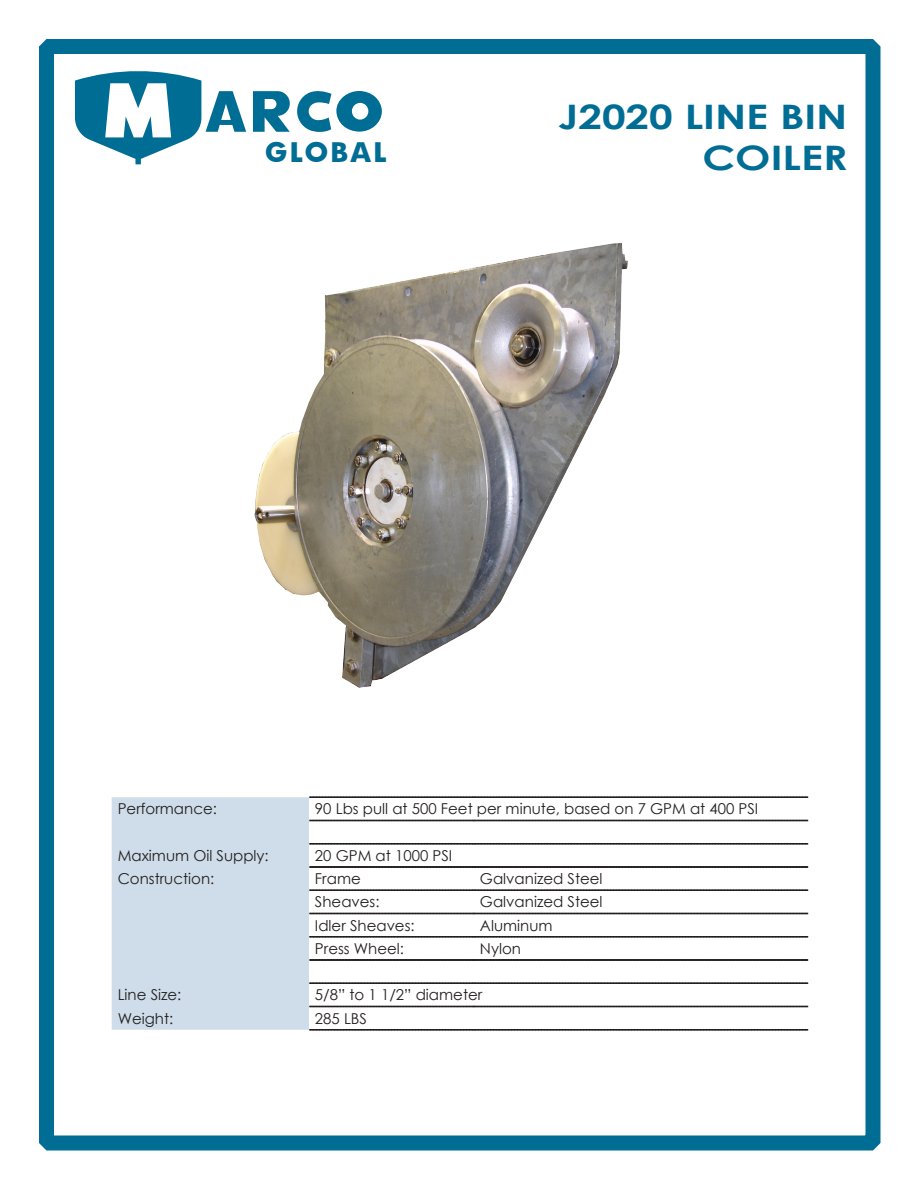
<style>
.page{position:relative;width:918px;height:1188px;background:#fff}
.page>*{position:absolute;margin:0;border:0;box-sizing:border-box;transform-origin:0 0}
.t1{font:700 33.75px "Century Gothic";color:#006d95;scale:1.25 1}
.t2{font:700 26.4px "Futura";letter-spacing:.09em;color:#006d95}
.t3{font:15px "Century Gothic";color:#231f20}
</style>
<div class="page">
<div style="left:39px;top:39px;width:841px;height:1111px;border:15px solid #006d95"></div>
<svg style="left:297px;top:91px;width:85px;height:41px"></svg>
<svg style="left:253px;top:91px;width:37px;height:41px"></svg>
<svg style="left:75px;top:71px;width:171px;height:93px"></svg>
<img style="left:254px;top:243px;width:374px;height:445px">
<div style="left:112px;top:797px;width:197px;height:233px;background:#cedde9"></div>
<svg style="left:309px;top:796px;width:499px;height:2px"></svg>
<svg style="left:309px;top:866px;width:499px;height:2px"></svg>
<svg style="left:309px;top:889px;width:499px;height:2px"></svg>
<svg style="left:309px;top:912px;width:499px;height:3px"></svg>
<svg style="left:309px;top:936px;width:499px;height:2px"></svg>
<svg style="left:309px;top:959px;width:499px;height:2px"></svg>
<svg style="left:309px;top:982px;width:499px;height:2px"></svg>
<svg style="left:309px;top:1005px;width:499px;height:3px"></svg>
<svg style="left:309px;top:1029px;width:499px;height:2px"></svg>
<svg style="left:309px;top:819px;width:499px;height:3px"></svg>
<svg style="left:309px;top:843px;width:499px;height:2px"></svg>
<p class="t2" style="left:265px;top:133px;width:123px">GLOBAL</p>
<p class="t1" style="left:558px;top:91px;width:233px">J2020 LINE BIN</p>
<p class="t1" style="left:702px;top:132px;width:118px">COILER</p>
<p class="t3" style="left:118px;top:799px;width:101px">Performance:</p>
<p class="t3" style="left:315px;top:799px;width:445px">90 Lbs pull at 500 Feet per minute, based on 7 GPM at 400 PSI</p>
<p class="t3" style="left:118px;top:845px;width:153px">Maximum Oil Supply:</p>
<p class="t3" style="left:315px;top:845px;width:139px">20 GPM at 1000 PSI</p>
<p class="t3" style="left:118px;top:868px;width:98px">Construction:</p>
<p class="t3" style="left:315px;top:868px;width:47px">Frame</p>
<p class="t3" style="left:480px;top:868px;width:124px">Galvanized Steel</p>
<p class="t3" style="left:315px;top:892px;width:66px">Sheaves:</p>
<p class="t3" style="left:480px;top:892px;width:124px">Galvanized Steel</p>
<p class="t3" style="left:315px;top:915px;width:101px">Idler Sheaves:</p>
<p class="t3" style="left:480px;top:915px;width:74px">Aluminum</p>
<p class="t3" style="left:315px;top:938px;width:91px">Press Wheel:</p>
<p class="t3" style="left:480px;top:938px;width:43px">Nylon</p>
<p class="t3" style="left:118px;top:985px;width:65px">Line Size:</p>
<p class="t3" style="left:315px;top:985px;width:169px">5/8” to 1 1/2” diameter</p>
<p class="t3" style="left:118px;top:1008px;width:57px">Weight:</p>
<p class="t3" style="left:315px;top:1008px;width:54px">285 LBS</p>
</div>
